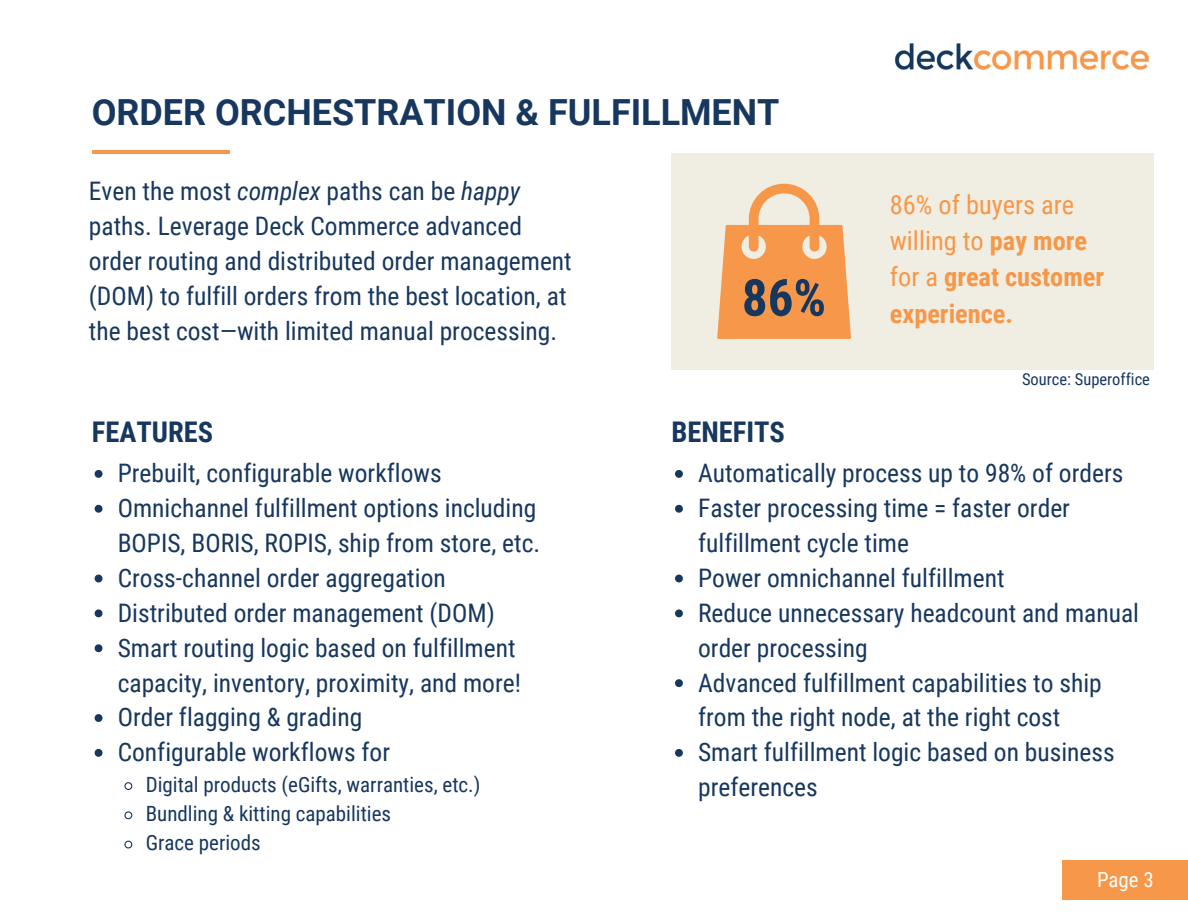
<style>
.page{position:relative;width:1188px;height:918px;background:#fff}
.page>*{position:absolute;margin:0;border:0;box-sizing:border-box;transform-origin:0 0}
.t1{font:700 51.15px "Roboto Condensed";color:#17375e}
.t2{font:700 36px "Roboto";color:#17375e}
.t3{font:700 28.5px "Roboto Condensed";color:#17375e}
.t4{font:26.4px/36.3px "Roboto Condensed";color:#f79749}
.t5{font:700 26.4px/36.3px "Roboto Condensed";color:#f79749}
.t6{font:25.5px/34.8px "Roboto Condensed";color:#17375e}
.t7{font:21px "Roboto Condensed";color:#17375e}
.t8{font:20.85px "Roboto Condensed";color:#fff}
.t9{font:16.5px "Roboto Condensed";color:#17375e}
.s1{font-style:italic}
.s2{font-weight:700}
.s3{font-weight:400}
</style>
<div class="page">
<hr style="left:92px;top:150px;width:137px;height:3px;background:#f79749">
<div style="left:671px;top:153px;width:483px;height:217px;background:#f0eee2"></div>
<svg style="left:95px;top:470px;width:7px;height:8px"></svg>
<svg style="left:95px;top:505px;width:7px;height:8px"></svg>
<svg style="left:95px;top:575px;width:7px;height:7px"></svg>
<svg style="left:95px;top:609px;width:7px;height:8px"></svg>
<svg style="left:95px;top:644px;width:7px;height:8px"></svg>
<svg style="left:95px;top:714px;width:7px;height:8px"></svg>
<svg style="left:95px;top:749px;width:7px;height:8px"></svg>
<svg style="left:124px;top:782px;width:9px;height:8px"></svg>
<svg style="left:124px;top:811px;width:9px;height:9px"></svg>
<svg style="left:124px;top:840px;width:9px;height:9px"></svg>
<svg style="left:675px;top:470px;width:8px;height:8px"></svg>
<svg style="left:675px;top:505px;width:8px;height:8px"></svg>
<svg style="left:675px;top:575px;width:8px;height:7px"></svg>
<svg style="left:675px;top:609px;width:8px;height:8px"></svg>
<svg style="left:675px;top:679px;width:8px;height:8px"></svg>
<svg style="left:675px;top:749px;width:8px;height:8px"></svg>
<svg style="left:717px;top:184px;width:134px;height:155px"></svg>
<div style="left:1062px;top:860px;width:126px;height:40px;background:#f79749"></div>
<img style="left:895px;top:43px;width:254px;height:27px">
<p class="t2" style="left:92px;top:92px;width:689px">ORDER ORCHESTRATION &amp; FULFILLMENT</p>
<p class="t6" style="left:89px;top:174px;width:484px">Even the most <span class="s1">complex</span> paths can be <span class="s1">happy </span>paths. Leverage Deck Commerce advanced order routing and distributed order management (DOM) to fulfill orders from the best location, at the best cost—with limited manual processing.</p>
<p class="t1" style="left:742px;top:268px;width:86px">86%</p>
<p class="t3" style="left:92px;top:415px;width:123px">FEATURES</p>
<p class="t3" style="left:671px;top:415px;width:115px">BENEFITS</p>
<p class="t4" style="left:890px;top:187px;width:199px">86% of buyers are willing to <span class="s2">pay more</span></p>
<p class="t5" style="left:890px;top:259px;width:216px"><span class="s3">for a</span> great customer experience.</p>
<p class="t9" style="left:1022px;top:369px;width:129px">Source: Superoffice</p>
<p class="t6" style="left:118px;top:456px;width:326px">Prebuilt, configurable workflows</p>
<p class="t6" style="left:118px;top:491px;width:424px">Omnichannel fulfillment options including<br>BOPIS, BORIS, ROPIS, ship from store, etc.</p>
<p class="t6" style="left:118px;top:561px;width:330px">Cross-channel order aggregation</p>
<p class="t6" style="left:118px;top:596px;width:379px">Distributed order management (DOM)</p>
<p class="t6" style="left:118px;top:631px;width:405px">Smart routing logic based on fulfillment capacity, inventory, proximity, and more!</p>
<p class="t6" style="left:118px;top:700px;width:246px">Order flagging &amp; grading</p>
<p class="t6" style="left:118px;top:735px;width:274px">Configurable workflows for</p>
<p class="t7" style="left:146px;top:772px;width:336px">Digital products (eGifts, warranties, etc.)</p>
<p class="t7" style="left:146px;top:801px;width:247px">Bundling &amp; kitting capabilities</p>
<p class="t7" style="left:146px;top:831px;width:117px">Grace periods</p>
<p class="t6" style="left:698px;top:456px;width:427px">Automatically process up to 98% of orders</p>
<p class="t6" style="left:698px;top:491px;width:373px">Faster processing time = faster order fulfillment cycle time</p>
<p class="t6" style="left:698px;top:561px;width:308px">Power omnichannel fulfillment</p>
<p class="t6" style="left:698px;top:596px;width:443px">Reduce unnecessary headcount and manual order processing</p>
<p class="t6" style="left:698px;top:665px;width:405px">Advanced fulfillment capabilities to ship from the right node, at the right cost</p>
<p class="t6" style="left:698px;top:735px;width:418px">Smart fulfillment logic based on business preferences</p>
<p class="t8" style="left:1097px;top:868px;width:58px">Page 3</p>
</div>
